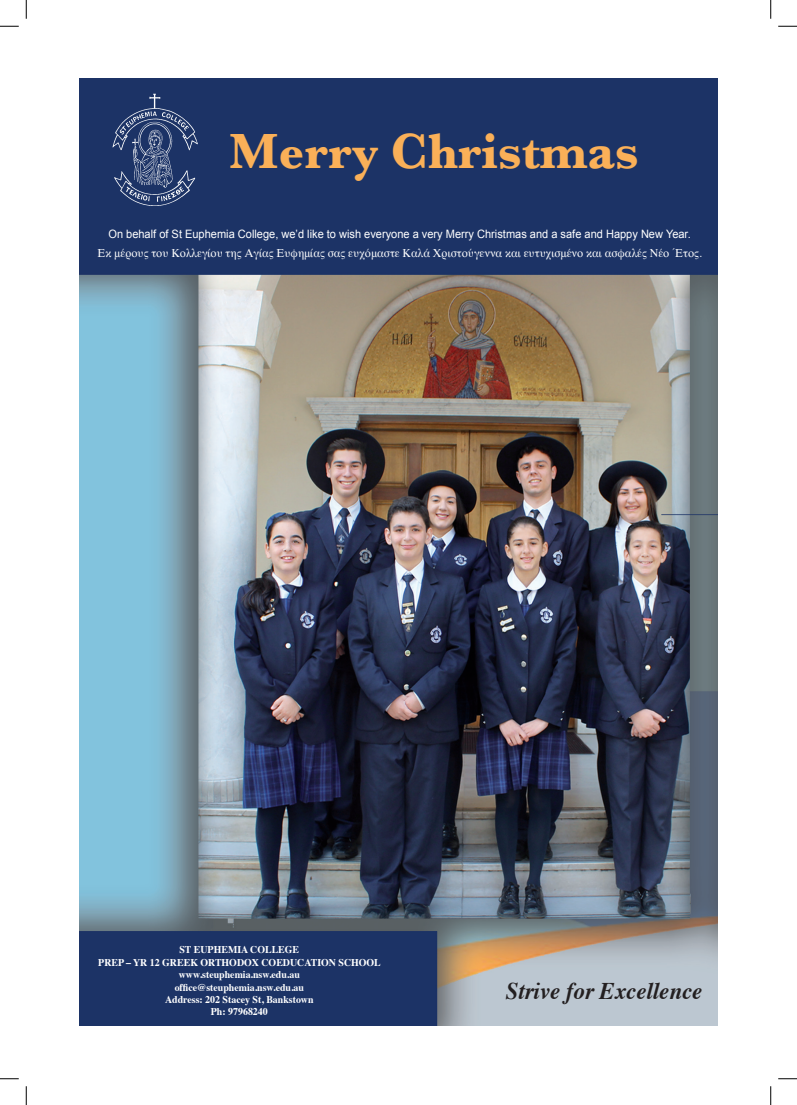
<style>
.page{position:relative;width:797px;height:1105px;background:#fff}
.page>*{position:absolute;margin:0;border:0;box-sizing:border-box;transform-origin:0 0}
.t1{font:700 51.75px "Baskerville";color:#fab058;scale:.95 1}
.t2{font:italic 700 23.88px "Times";color:#231f20;scale:.95 1}
.t3{font:11.5px/19.1px "Times";color:#fff;text-align:center;scale:.95 1}
.t4{font:700 10.38px/12.4px "Times";color:#fff;text-align:center;scale:.95 1}
.s1{font-family:"Arial"}
</style>
<div class="page">
<img style="left:79px;top:79px;width:638px;height:946px">
<img style="left:103px;top:79px;width:106px;height:133px">
<svg style="left:0;top:25px;width:19px;height:2px"></svg>
<svg style="left:778px;top:25px;width:19px;height:2px"></svg>
<svg style="left:0;top:1078px;width:19px;height:1px"></svg>
<svg style="left:778px;top:1078px;width:19px;height:1px"></svg>
<svg style="left:25px;top:0;width:2px;height:19px"></svg>
<svg style="left:25px;top:1086px;width:2px;height:19px"></svg>
<svg style="left:770px;top:0;width:1px;height:19px"></svg>
<svg style="left:770px;top:1086px;width:1px;height:19px"></svg>
<p class="t1" style="left:230px;top:121px;width:432px">Merry Christmas</p>
<p class="t3" style="left:97px;top:224px;width:637px"><span class="s1">On behalf of St Euphemia College, we’d like to wish everyone a very Merry Christmas and a safe and Happy New Year.<br></span>Εκ μέρους του Κολλεγίου της Αγίας Ευφημίας σας ευχόμαστε Καλά Χριστούγεννα και ευτυχισμένο και ασφαλές Νέο Έτος.</p>
<p class="t4" style="left:98px;top:942px;width:299px">ST EUPHEMIA COLLEGE<br>PREP – YR 12 GREEK ORTHODOX COEDUCATION SCHOOL www.steuphemia.nsw.edu.au<br>office@steuphemia.nsw.edu.au<br>Address: 202 Stacey St, Bankstown<br>Ph: 97968240</p>
<p class="t2" style="left:505px;top:968px;width:208px">Strive for Excellence</p>
</div>
